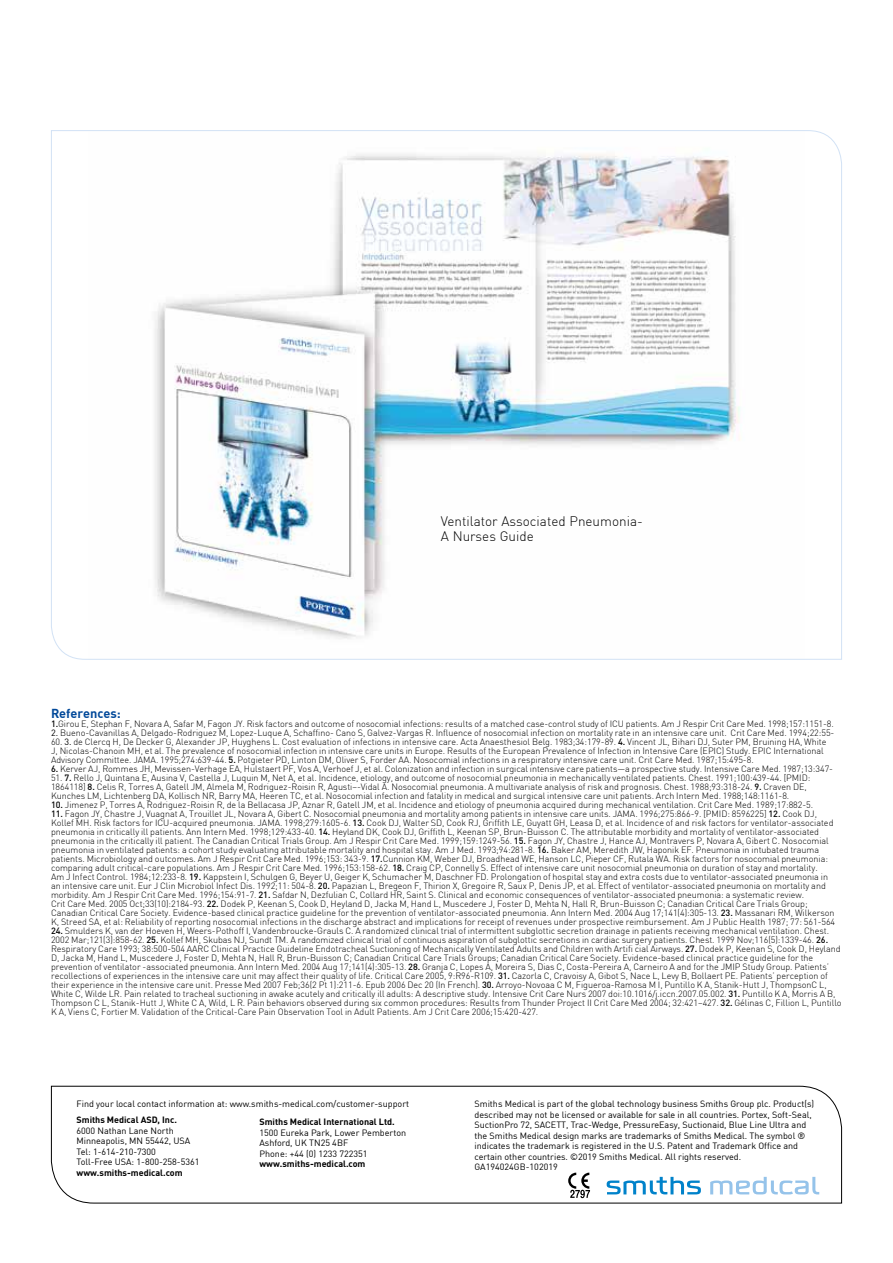
<style>
.page{position:relative;width:893px;height:1263px;background:#fff}
.page>*{position:absolute;margin:0;border:0;box-sizing:border-box;transform-origin:0 0}
.t1{font:300 13.5px/15px "DIN";color:#000}
.t2{font:700 12.75px "DIN";letter-spacing:-.005em;color:#004899}
.t3{font:300 9px/9px "DIN";letter-spacing:-.005em;color:#000}
.t4{font:9px/10.5px "DIN";color:#000}
.t5{font:700 9px "DIN";color:#000}
.s1{font-weight:500}
.s2{font-weight:400}
</style>
<div class="page">
<svg style="left:51px;top:1085px;width:791px;height:119px"></svg>
<svg style="left:607px;top:1177px;width:94px;height:17px"></svg>
<svg style="left:710px;top:1177px;width:109px;height:17px"></svg>
<svg style="left:51px;top:130px;width:791px;height:530px"></svg>
<svg style="left:568px;top:1172px;width:22px;height:26px"></svg>
<h1 class="t1" style="left:441px;top:514px;width:203px">Ventilator Associated Pneumonia-<br>A Nurses Guide</h1>
<h2 class="t2" style="left:51px;top:705px;width:71px">References:</h2>
<p class="t3" style="left:51px;top:719px;width:784px"><span class="s1">1.</span>Girou E, Stephan F, Novara A, Safar M, Fagon JY. Risk factors and outcome of nosocomial infections: results of a matched case-control study of ICU patients. Am J Respir Crit Care Med. 1998;157:1151-8.</p>
<p class="t3" style="left:51px;top:728px;width:785px"><span class="s2">2.</span> Bueno-Cavanillas A, Delgado-Rodriguez M, Lopez-Luque A, Schaffino- Cano S, Galvez-Vargas R. Influence of nosocomial infection on mortality rate in an intensive care unit. Crit Care Med. 1994;22:55-</p>
<p class="t3" style="left:51px;top:737px;width:777px">60. <span class="s2">3.</span> de Clercq H, De Decker G, Alexander JP, Huyghens L. Cost evaluation of infections in intensive care. Acta Anaesthesiol Belg. 1983;34:179-89. <span class="s1">4.</span> Vincent JL, Bihari DJ, Suter PM, Bruining HA, White<br>J, Nicolas-Chanoin MH, et al. The prevalence of nosocomial infection in intensive care units in Europe. Results of the European Prevalence of Infection in Intensive Care (EPIC) Study. EPIC International<br>Advisory Committee. JAMA. 1995;274:639-44. <span class="s1">5.</span> Potgieter PD, Linton DM, Oliver S, Forder AA. Nosocomial infections in a respiratory intensive care unit. Crit Care Med. 1987;15:495-8.</p>
<p class="t3" style="left:51px;top:764px;width:784px"><span class="s1">6.</span> Kerver AJ, Rommes JH, Mevissen-Verhage EA, Hulstaert PF, Vos A, Verhoef J, et al. Colonization and infection in surgical intensive care patients—a prospective study. Intensive Care Med. 1987;13:347-</p>
<p class="t3" style="left:51px;top:773px;width:761px">51. <span class="s1">7.</span> Rello J, Quintana E, Ausina V, Castella J, Luquin M, Net A, et al. Incidence, etiology, and outcome of nosocomial pneumonia in mechanically ventilated patients. Chest. 1991;100:439-44. [PMID:<br>1864118] <span class="s1">8.</span> Celis R, Torres A, Gatell JM, Almela M, Rodriguez-Roisin R, Agusti–-Vidal A. Nosocomial pneumonia. A multivariate analysis of risk and prognosis. Chest. 1988;93:318-24. <span class="s1">9.</span> Craven DE,<br>Kunches LM, Lichtenberg DA, Kollisch NR, Barry MA, Heeren TC, et al. Nosocomial infection and fatality in medical and surgical intensive care unit patients. Arch Intern Med. 1988;148:1161-8.</p>
<p class="t3" style="left:51px;top:800px;width:764px"><span class="s1">10.</span> Jimenez P, Torres A, Rodriguez-Roisin R, de la Bellacasa JP, Aznar R, Gatell JM, et al. Incidence and etiology of pneumonia acquired during mechanical ventilation. Crit Care Med. 1989;17:882-5.</p>
<p class="t3" style="left:51px;top:809px;width:786px"><span class="s1">11.</span> Fagon JY, Chastre J, Vuagnat A, Trouillet JL, Novara A, Gibert C. Nosocomial pneumonia and mortality among patients in intensive care units. JAMA. 1996;275:866-9. [PMID: 8596225] <span class="s1">12.</span> Cook DJ, Kollef MH. Risk factors for ICU-acquired pneumonia. JAMA. 1998;279:1605-6. <span class="s1">13.</span> Cook DJ, Walter SD, Cook RJ, Griffith LE, Guyatt GH, Leasa D, et al. Incidence of and risk factors for ventilator-associated pneumonia in critically ill patients. Ann Intern Med. 1998;129:433-40. <span class="s1">14.</span> Heyland DK, Cook DJ, Griffith L, Keenan SP, Brun-Buisson C. The attributable morbidity and mortality of ventilator-associated pneumonia in the critically ill patient. The Canadian Critical Trials Group. Am J Respir Crit Care Med. 1999;159:1249-56. <span class="s1">15.</span> Fagon JY, Chastre J, Hance AJ, Montravers P, Novara A, Gibert C. Nosocomial pneumonia in ventilated patients: a cohort study evaluating attributable mortality and hospital stay. Am J Med. 1993;94:281-8. <span class="s1">16.</span> Baker AM, Meredith JW, Haponik EF. Pneumonia in intubated trauma patients. Microbiology and outcomes. Am J Respir Crit Care Med. 1996;153: 343-9. <span class="s1">17.</span>Cunnion KM, Weber DJ, Broadhead WE, Hanson LC, Pieper CF, Rutala WA. Risk factors for nosocomial pneumonia: comparing adult critical-care populations. Am J Respir Crit Care Med. 1996;153:158-62. <span class="s1">18.</span> Craig CP, Connelly S. Effect of intensive care unit nosocomial pneumonia on duration of stay and mortality.<br>Am J Infect Control. 1984;12:233-8. <span class="s1">19.</span> Kappstein I, Schulgen G, Beyer U, Geiger K, Schumacher M, Daschner FD. Prolongation of hospital stay and extra costs due to ventilator-associated pneumonia in an intensive care unit. Eur J Clin Microbiol Infect Dis. 1992;11: 504-8. <span class="s1">20.</span> Papazian L, Bregeon F, Thirion X, Gregoire R, Saux P, Denis JP, et al. Effect of ventilator-associated pneumonia on mortality and morbidity. Am J Respir Crit Care Med. 1996;154:91-7. <span class="s1">21.</span> Safdar N, Dezfulian C, Collard HR, Saint S. Clinical and economic consequences of ventilator-associated pneumonia: a systematic review.<br>Crit Care Med. 2005 Oct;33(10):2184-93. <span class="s1">22.</span> Dodek P, Keenan S, Cook D, Heyland D, Jacka M, Hand L, Muscedere J, Foster D, Mehta N, Hall R, Brun-Buisson C; Canadian Critical Care Trials Group; Canadian Critical Care Society. Evidence-based clinical practice guideline for the prevention of ventilator-associated pneumonia. Ann Intern Med. 2004 Aug 17;141(4):305-13. <span class="s1">23.</span> Massanari RM, Wilkerson K, Streed SA, et al: Reliability of reporting nosocomial infections in the discharge abstract and implications for receipt of revenues under prospective reimbursement. Am J Public Health 1987; 77: 561-564</p>
<p class="t3" style="left:51px;top:926px;width:792px"><span class="s1">24.</span> Smulders K, van der Hoeven H, Weers-Pothoff I, Vandenbroucke-Grauls C. A randomized clinical trial of intermittent subglottic secretion drainage in patients receiving mechanical ventilation. Chest.<br>2002 Mar;121(3):858-62. <span class="s1">25.</span> Kollef MH, Skubas NJ, Sundt TM. A randomized clinical trial of continuous aspiration of subglottic secretions in cardiac surgery patients. Chest. 1999 Nov;116(5):1339-46. <span class="s1">26.<br></span>Respiratory Care 1993; 38:500-504 AARC Clinical Practice Guideline Endotracheal Suctioning of Mechanically Ventilated Adults and Children with Artifi cial Airways. <span class="s1">27.</span> Dodek P, Keenan S, Cook D, Heyland D, Jacka M, Hand L, Muscedere J, Foster D, Mehta N, Hall R, Brun-Buisson C; Canadian Critical Care Trials Groups; Canadian Critical Care Society. Evidence-based clinical practice guideline for the prevention of ventilator -associated pneumonia. Ann Intern Med. 2004 Aug 17;141(4):305-13. <span class="s1">28.</span> Granja C, Lopes A, Moreira S, Dias C, Costa-Pereira A, Carneiro A and for the JMIP Study Group. Patients’ recollections of experiences in the intensive care unit may affect their quality of life. Critical Care 2005, 9:R96-R109. <span class="s1">31.</span> Cazorla C, Cravoisy A, Gibot S, Nace L, Levy B, Bollaert PE. Patients’ perception of their experience in the intensive care unit. Presse Med 2007 Feb;36(2 Pt 1):211-6. Epub 2006 Dec 20 (In French). <span class="s1">30.</span> Arroyo-Novoaa C M, Figueroa-Ramosa M I, Puntillo K A, Stanik-Hutt J, ThompsonC L, White C, Wilde LR. Pain related to tracheal suctioning in awake acutely and critically ill adults: A descriptive study. Intensive Crit Care Nurs 2007 doi:10.1016/j.iccn.2007.05.002. <span class="s1">31.</span> Puntillo K A, Morris A B, Thompson C L, Stanik-Hutt J, White C A, Wild, L R. Pain behaviors observed during six common procedures: Results from Thunder Project II Crit Care Med 2004; 32:421–427. <span class="s1">32.</span> Gélinas C, Fillion L, Puntillo K A, Viens C, Fortier M. Validation of the Critical-Care Pain Observation Tool in Adult Patients. Am J Crit Care 2006;15:420-427.</p>
<p class="t4" style="left:77px;top:1099px;width:334px">Find your local contact information at: www.smiths-medical.com/customer-support</p>
<p class="t5" style="left:77px;top:1114px;width:102px">Smiths Medical ASD, Inc.</p>
<p class="t4" style="left:77px;top:1125px;width:124px">6000 Nathan Lane North<br>Minneapolis, MN 55442, USA<br>Tel: 1-614-210-7300<br>Toll-Free USA: 1-800-258-5361</p>
<p class="t5" style="left:77px;top:1166px;width:108px">www.smiths-medical.com</p>
<p class="t5" style="left:259px;top:1116px;width:137px">Smiths Medical International Ltd.</p>
<p class="t4" style="left:259px;top:1127px;width:148px">1500 Eureka Park, Lower Pemberton<br>Ashford, UK TN25 4BF<br>Phone: +44 (0) 1233 722351</p>
<p class="t5" style="left:259px;top:1158px;width:108px">www.smiths-medical.com</p>
<p class="t4" style="left:474px;top:1099px;width:341px">Smiths Medical is part of the global technology business Smiths Group plc. Product(s) described may not be licensed or available for sale in all countries. Portex, Soft-Seal, SuctionPro 72, SACETT, Trac-Wedge, PressureEasy, Suctionaid, Blue Line Ultra and the Smiths Medical design marks are trademarks of Smiths Medical. The symbol ® indicates the trademark is registered in the U.S. Patent and Trademark Office and certain other countries. ©2019 Smiths Medical. All rights reserved.<br>GA194024GB-102019</p>
</div>
